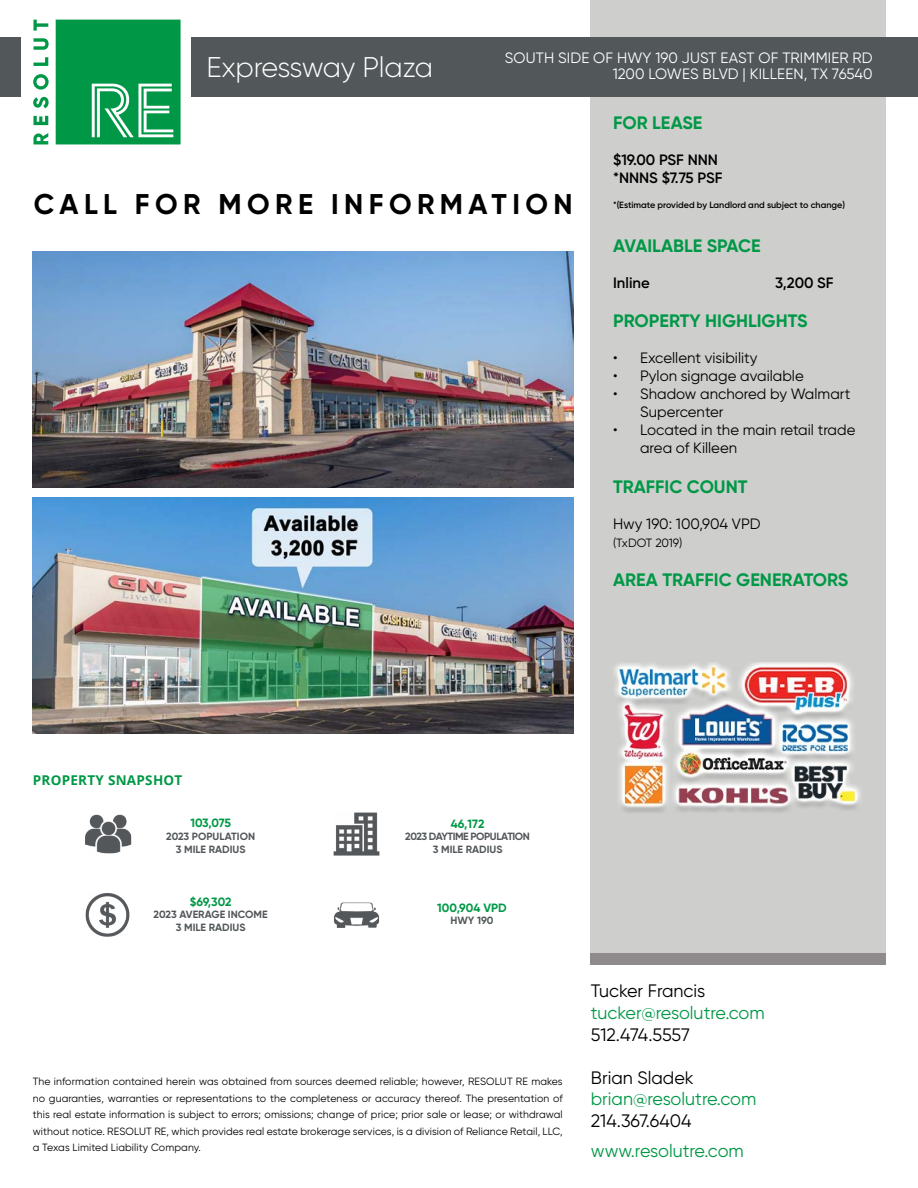
<style>
.page{position:relative;width:918px;height:1188px;background:#fff}
.page>*{position:absolute;margin:0;border:0;box-sizing:border-box;transform-origin:0 0}
.t1{font:700 28.5px "Gilroy";letter-spacing:.19em;color:#000}
.t2{font:300 28.5px "Gilroy";letter-spacing:-.01em;color:#fff}
.t3{font:700 18px "Gilroy";color:#009846}
.t4{font:18px "Gilroy";color:#009846}
.t5{font:18px "Gilroy";color:#000}
.t6{font:15px/18px "Gilroy";color:#000}
.t7{font:15px/16.5px "Gilroy";letter-spacing:.01em;color:#fff;text-align:right}
.t8{font:600 15px/18px "Gilroy";color:#000}
.t9{font:700 13.5px "Open Sans";letter-spacing:.02em;color:#009846}
.t10{font:700 12px "Gilroy";color:#009846}
.t11{font:12px "Gilroy";letter-spacing:-.01em;color:#000}
.t12{font:10.5px/16.5px "Gilroy";letter-spacing:.01em;color:#000;text-align:justify}
.t13{font:700 10.5px/12.6px "Gilroy";color:#52575a;text-align:center}
.t14{font:700 10.5px/12.6px "Gilroy";letter-spacing:-.04em;color:#52575a;text-align:center}
.t15{font:600 9px "Gilroy";color:#000}
</style>
<div class="page">
<div style="left:591px;top:0;width:295px;height:954px;background:#cecfcd"></div>
<div style="left:590px;top:953px;width:296px;height:12px;background:#8f8b8c"></div>
<div style="left:0;top:37px;width:918px;height:60px;background:#52575a"></div>
<div style="left:22px;top:14px;width:169px;height:134px;background:#fff"></div>
<svg style="left:33px;top:20px;width:148px;height:124px"></svg>
<img style="left:85px;top:814px;width:47px;height:40px">
<img style="left:85px;top:893px;width:45px;height:44px">
<img style="left:333px;top:812px;width:47px;height:44px">
<img style="left:333px;top:902px;width:47px;height:26px">
<img style="left:614px;top:663px;width:247px;height:149px">
<img style="left:33px;top:252px;width:541px;height:236px">
<img style="left:33px;top:497px;width:541px;height:236px">
<h1 class="t2" style="left:207px;top:49px;width:228px">Expressway Plaza</h1>
<h3 class="t7" style="left:505px;top:49px;width:369px">SOUTH SIDE OF HWY 190 JUST EAST OF TRIMMIER RD<br>1200 LOWES BLVD | KILLEEN, TX 76540</h3>
<h1 class="t1" style="left:34px;top:186px;width:540px">CALL FOR MORE INFORMATION</h1>
<h2 class="t3" style="left:613px;top:112px;width:91px">FOR LEASE</h2>
<h3 class="t8" style="left:613px;top:151px;width:111px">$19.00 PSF NNN *NNNS $7.75 PSF</h3>
<p class="t15" style="left:613px;top:200px;width:233px">*(Estimate provided by Landlord and subject to change)</p>
<h2 class="t3" style="left:613px;top:234px;width:149px">AVAILABLE SPACE</h2>
<h3 class="t8" style="left:613px;top:273px;width:38px">Inline</h3>
<h3 class="t8" style="left:775px;top:273px;width:60px">3,200 SF</h3>
<h2 class="t3" style="left:613px;top:310px;width:196px">PROPERTY HIGHLIGHTS</h2>
<h3 class="t6" style="left:613px;top:349px;width:146px">• Excellent visibility</h3>
<h3 class="t6" style="left:613px;top:367px;width:192px">• Pylon signage available</h3>
<h3 class="t6" style="left:640px;top:385px;width:212px;text-indent:-27px">• Shadow anchored by Walmart<br>Supercenter</h3>
<h3 class="t6" style="left:640px;top:421px;width:217px;text-indent:-27px">• Located in the main retail trade area of Killeen</h3>
<h2 class="t3" style="left:613px;top:475px;width:136px">TRAFFIC COUNT</h2>
<h3 class="t6" style="left:613px;top:514px;width:149px">Hwy 190: 100,904 VPD</h3>
<p class="t11" style="left:613px;top:535px;width:71px">(TxDOT 2019)</p>
<h2 class="t3" style="left:613px;top:569px;width:237px">AREA TRAFFIC GENERATORS</h2>
<p class="t9" style="left:33px;top:771px;width:151px">PROPERTY SNAPSHOT</p>
<p class="t10" style="left:190px;top:816px;width:42px">103,075</p>
<p class="t13" style="left:166px;top:830px;width:90px">2023 POPULATION<br>3 MILE RADIUS</p>
<p class="t10" style="left:190px;top:894px;width:43px">$69,302</p>
<p class="t13" style="left:154px;top:908px;width:116px">2023 AVERAGE INCOME<br>3 MILE RADIUS</p>
<p class="t10" style="left:451px;top:816px;width:35px">46,172</p>
<p class="t14" style="left:405px;top:830px;width:126px">2023 DAYTIME POPULATION<br>3 MILE RADIUS</p>
<p class="t10" style="left:437px;top:900px;width:71px">100,904 VPD</p>
<p class="t13" style="left:450px;top:914px;width:45px">HWY 190</p>
<p class="t12" style="left:33px;top:1073px;width:532px">The information contained herein was obtained from sources deemed reliable; however, RESOLUT RE makes no guaranties, warranties or representations to the completeness or accuracy thereof. The presentation of this real estate information is subject to errors; omissions; change of price; prior sale or lease; or withdrawal without notice. RESOLUT RE, which provides real estate brokerage services, is a division of Reliance Retail, LLC, a Texas Limited Liability Company.</p>
<h2 class="t5" style="left:591px;top:980px;width:116px">Tucker Francis</h2>
<h2 class="t4" style="left:591px;top:1002px;width:175px">tucker@resolutre.com</h2>
<h2 class="t5" style="left:591px;top:1023px;width:101px">512.474.5557</h2>
<h2 class="t5" style="left:591px;top:1066px;width:104px">Brian Sladek</h2>
<h2 class="t4" style="left:591px;top:1088px;width:167px">brian@resolutre.com</h2>
<h2 class="t5" style="left:591px;top:1110px;width:102px">214.367.6404</h2>
<h2 class="t4" style="left:591px;top:1140px;width:155px">www.resolutre.com</h2>
</div>
